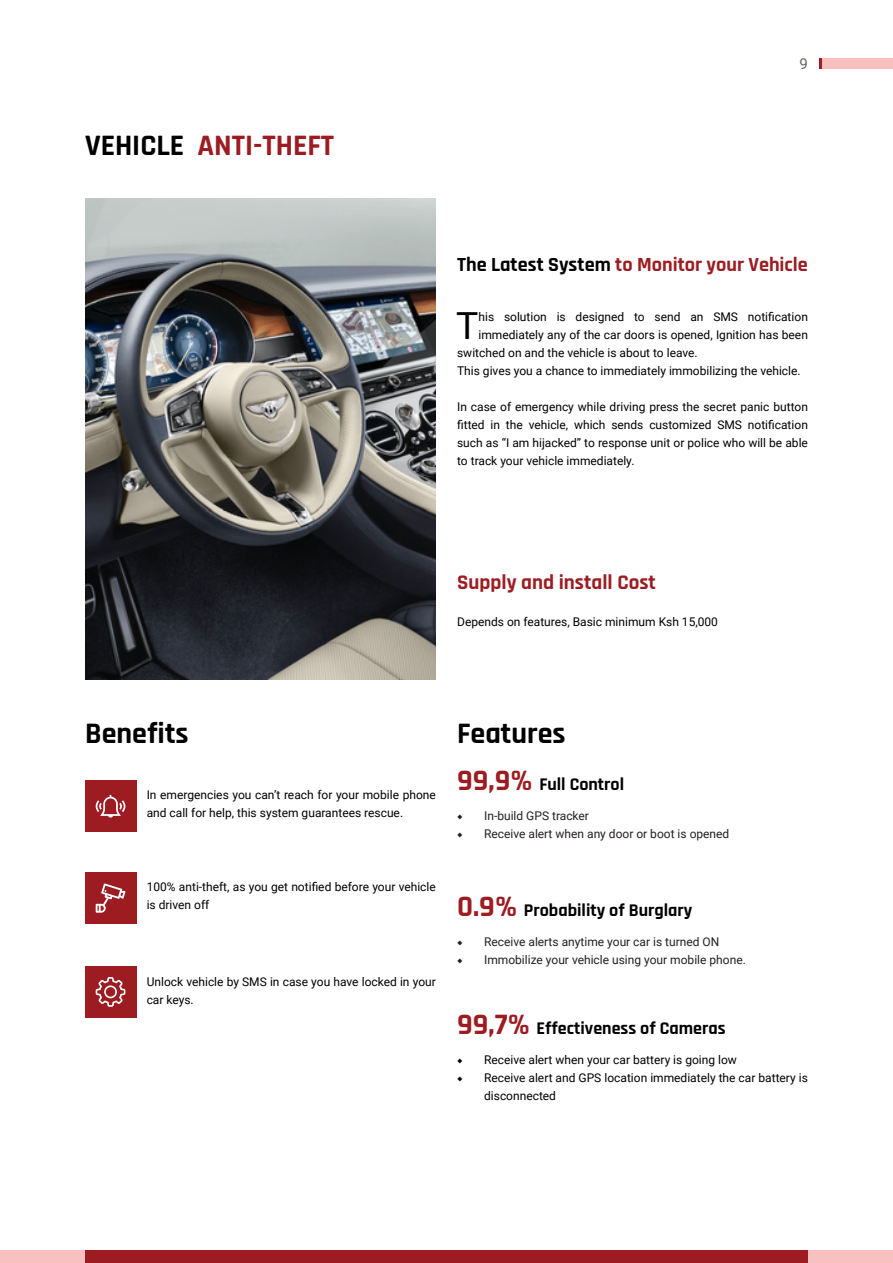
<style>
.page{position:relative;width:893px;height:1263px;background:#fff}
.page>*{position:absolute;margin:0;border:0;box-sizing:border-box;transform-origin:0 0}
.t1{font:37.35px "Roboto";color:#000}
.t2{font:700 30px "Rajdhani";color:#9c1c21}
.t3{font:700 30px "Rajdhani";color:#000}
.t4{font:700 21px "Rajdhani";color:#9c1c21}
.t5{font:700 20.25px "Rajdhani";color:#9c1c21}
.t6{font:700 18px "Rajdhani";color:#000}
.t7{font:15px "Roboto";color:#696664}
.t8{font:12px/18px "Roboto";color:#000}
.t9{font:12px "Roboto";color:#231f20}
.s1{color:#000}
.s2{font-size:30px;color:#9c1c21}
.s3{font-family:"Minion Pro"}
</style>
<div class="page">
<img style="left:85px;top:199px;width:351px;height:481px">
<div style="left:0;top:1250px;width:893px;height:13px;background:#f9c0c0"></div>
<div style="left:85px;top:1250px;width:723px;height:13px;background:#9c1c21"></div>
<div style="left:85px;top:872px;width:51px;height:52px;background:#9c1c21"></div>
<svg style="left:96px;top:883px;width:29px;height:30px"></svg>
<div style="left:85px;top:966px;width:51px;height:51px;background:#9c1c21"></div>
<svg style="left:96px;top:977px;width:29px;height:30px"></svg>
<div style="left:85px;top:781px;width:51px;height:51px;background:#9c1c21"></div>
<svg style="left:96px;top:795px;width:29px;height:23px"></svg>
<div style="left:821px;top:58px;width:72px;height:11px;background:#f9c0c0"></div>
<svg style="left:819px;top:58px;width:2px;height:11px"></svg>
<p class="t2" style="left:85px;top:128px;width:251px"><span class="s1">VEHICLE</span> ANTI-THEFT</p>
<p class="t7" style="left:799px;top:53px;width:10px">9</p>
<p class="t5" style="left:457px;top:252px;width:352px"><span class="s1">The Latest System</span> to Monitor your Vehicle</p>
<p class="t1" style="left:456px;top:300px;width:24px">T</p>
<p class="t8" style="left:478px;top:307px;width:331px">his solution is designed to send an SMS notification</p>
<p class="t8" style="left:478px;top:325px;width:331px">immediately any of the car doors is opened, Ignition has been</p>
<p class="t8" style="left:457px;top:343px;width:242px">switched on and the vehicle is about to leave.</p>
<p class="t8" style="left:457px;top:361px;width:345px">This gives you a chance to immediately immobilizing the vehicle.</p>
<p class="t8" style="left:457px;top:397px;width:352px;text-align:justify">In case of emergency while driving press the secret panic button fitted in the vehicle, which sends customized SMS notification such as “I am hijacked” to response unit or police who will be able to track your vehicle immediately.</p>
<p class="t4" style="left:457px;top:569px;width:200px">Supply and install Cost</p>
<p class="t8" style="left:457px;top:612px;width:262px">Depends on features, Basic minimum Ksh 15,000</p>
<p class="t3" style="left:85px;top:715px;width:105px">Benefits</p>
<p class="t3" style="left:457px;top:715px;width:110px">Features</p>
<p class="t8" style="left:147px;top:785px;width:291px">In emergencies you can’t reach for your mobile phone and call for help, this system guarantees rescue.</p>
<p class="t8" style="left:147px;top:878px;width:291px">100% anti-theft, as you get notified before your vehicle is driven off</p>
<p class="t8" style="left:147px;top:972px;width:291px">Unlock vehicle by SMS in case you have locked in your car keys.</p>
<p class="t6" style="left:457px;top:773px;width:169px"><span class="s2">99,9%</span> Full Control</p>
<p class="t9" style="left:457px;top:808px;width:133px"><span class="s3">◆</span> In-build GPS tracker</p>
<p class="t9" style="left:457px;top:826px;width:274px"><span class="s3">◆</span> Receive alert when any door or boot is opened</p>
<p class="t6" style="left:457px;top:899px;width:237px"><span class="s2">0.9%</span> Probability of Burglary</p>
<p class="t9" style="left:457px;top:933px;width:264px"><span class="s3">◆</span> Receive alerts anytime your car is turned ON</p>
<p class="t9" style="left:457px;top:951px;width:290px"><span class="s3">◆</span> Immobilize your vehicle using your mobile phone.</p>
<p class="t6" style="left:457px;top:1017px;width:270px"><span class="s2">99,7%</span> Effectiveness of Cameras</p>
<p class="t8" style="left:457px;top:1050px;width:281px"><span class="s3">◆</span> Receive alert when your car battery is going low</p>
<p class="t8" style="left:484px;top:1068px;width:325px;text-indent:-27px"><span class="s3">◆</span> Receive alert and GPS location immediately the car battery is disconnected</p>
</div>
